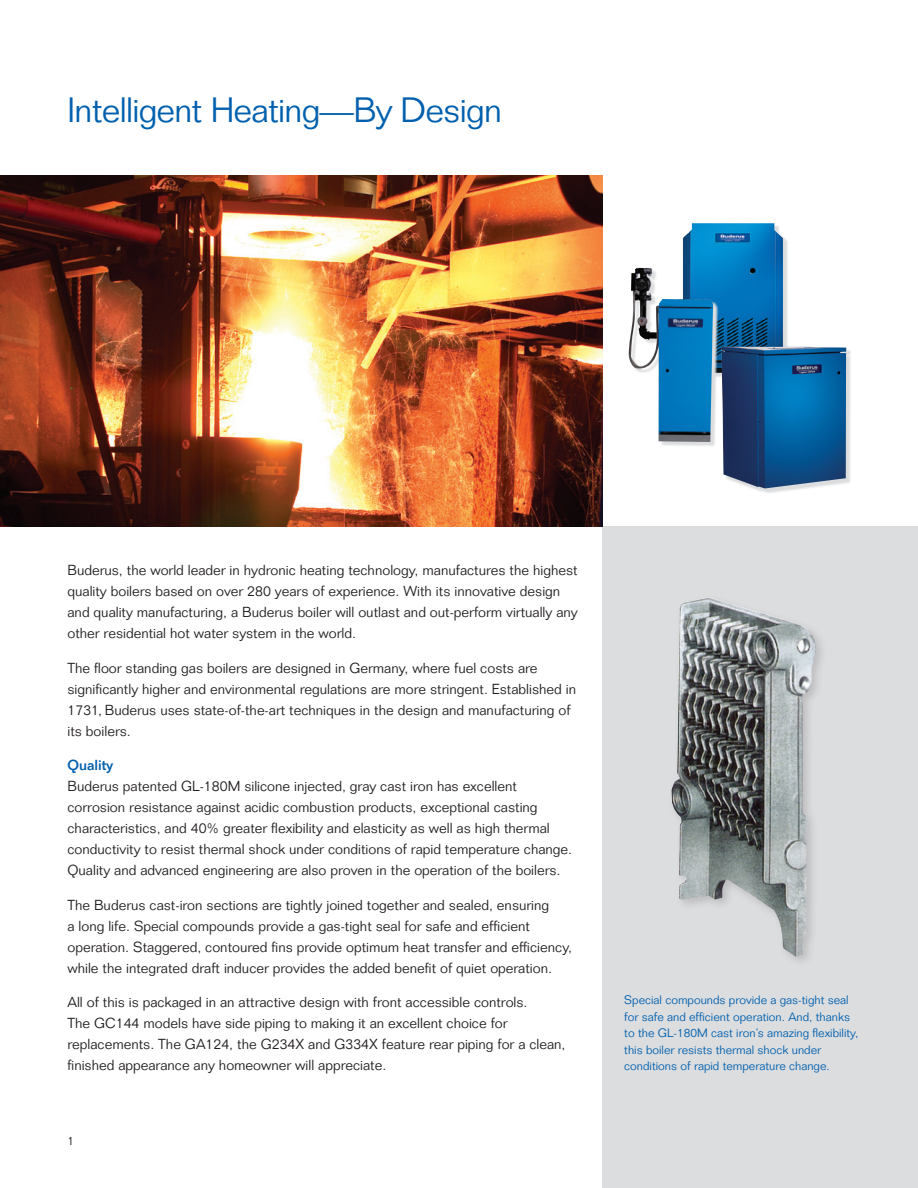
<style>
.page{position:relative;width:918px;height:1188px;background:#fff}
.page>*{position:absolute;margin:0;border:0;box-sizing:border-box;transform-origin:0 0}
.t1{font:300 34.5px "Folio";letter-spacing:-.02em;color:#0160ae}
.t2{font:300 14.25px/21px "Folio";color:#231f20}
.t3{font:300 12px/16.5px "Folio";color:#0160ae}
.t4{font:300 12px "Folio";color:#231f20}
.s1{font-weight:500;color:#0160ae}
</style>
<div class="page">
<div style="left:603px;top:526px;width:315px;height:662px;background:#dcdddf"></div>
<img style="left:0;top:176px;width:603px;height:350px">
<img style="left:671px;top:598px;width:145px;height:358px">
<svg style="left:718px;top:237px;width:71px;height:140px"></svg>
<img style="left:683px;top:223px;width:100px;height:150px">
<svg style="left:752px;top:348px;width:99px;height:145px"></svg>
<img style="left:722px;top:347px;width:124px;height:141px">
<svg style="left:662px;top:269px;width:56px;height:177px"></svg>
<img style="left:628px;top:268px;width:85px;height:174px">
<p class="t1" style="left:68px;top:89px;width:436px">Intelligent Heating—By Design</p>
<p class="t2" style="left:68px;top:560px;width:512px">Buderus, the world leader in hydronic heating technology, manufactures the highest quality boilers based on over 280 years of experience. With its innovative design and quality manufacturing, a Buderus boiler will outlast and out-perform virtually any other residential hot water system in the world.</p>
<p class="t2" style="left:68px;top:657px;width:510px">The floor standing gas boilers are designed in Germany, where fuel costs are significantly higher and environmental regulations are more stringent. Established in 1731, Buderus uses state-of-the-art techniques in the design and manufacturing of its boilers.</p>
<p class="t2" style="left:68px;top:755px;width:506px"><span class="s1">Quality<br></span>Buderus patented GL-180M silicone injected, gray cast iron has excellent corrosion resistance against acidic combustion products, exceptional casting characteristics, and 40% greater flexibility and elasticity as well as high thermal conductivity to resist thermal shock under conditions of rapid temperature change.<br>Quality and advanced engineering are also proven in the operation of the boilers.</p>
<p class="t2" style="left:68px;top:894px;width:506px">The Buderus cast-iron sections are tightly joined together and sealed, ensuring<br>a long life. Special compounds provide a gas-tight seal for safe and efficient operation. Staggered, contoured fins provide optimum heat transfer and efficiency, while the integrated draft inducer provides the added benefit of quiet operation.</p>
<p class="t2" style="left:68px;top:992px;width:500px">All of this is packaged in an attractive design with front accessible controls.<br>The GC144 models have side piping to making it an excellent choice for replacements. The GA124, the G234X and G334X feature rear piping for a clean, finished appearance any homeowner will appreciate.</p>
<p class="t4" style="left:68px;top:1133px;width:8px">1</p>
<p class="t3" style="left:624px;top:992px;width:236px">Special compounds provide a gas-tight seal for safe and efficient operation. And, thanks to the GL-180M cast iron’s amazing flexibility, this boiler resists thermal shock under conditions of rapid temperature change.</p>
</div>
